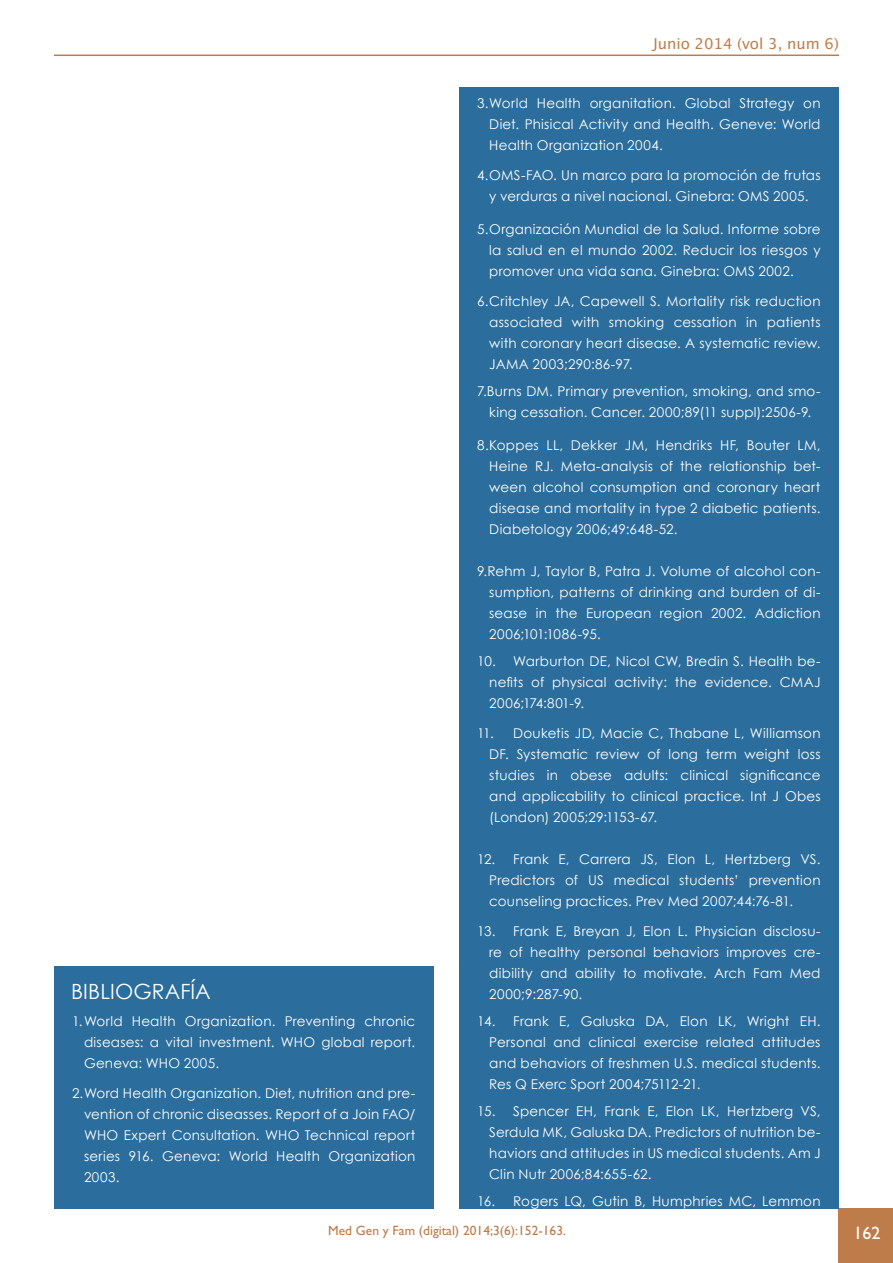
<style>
.page{position:relative;width:893px;height:1263px;background:#fff}
.page>*{position:absolute;margin:0;border:0;box-sizing:border-box;transform-origin:0 0}
.t1{font:21px "Century Gothic";letter-spacing:.005em;color:#fff}
.t2{font:18px "Gill Sans";color:#fff}
.t3{font:15px "Lucida Grande";color:#bf7c4b}
.t4{font:13.5px/21px "Century Gothic";letter-spacing:.015em;color:#fff;text-align:justify}
.t5{font:13.5px "Gill Sans";color:#bf7c4b}
</style>
<div class="page">
<hr style="left:54px;top:55px;width:785px;height:1px;background:#bf7c4b">
<div style="left:839px;top:1209px;width:54px;height:54px;background:#bf7c4b"></div>
<div style="left:459px;top:87px;width:380px;height:1122px;background:#2b6d9c"></div>
<div style="left:54px;top:967px;width:380px;height:242px;background:#2b6d9c"></div>
<h1 class="t1" style="left:71px;top:977px;width:141px">BIBLIOGRAFÍA</h1>
<p class="t4" style="left:84px;top:1010px;width:333px;text-indent:-12px">1.World Health Organization. Preventing chronic diseases: a vital investment. WHO global report.<br>Geneva: WHO 2005.</p>
<p class="t4" style="left:84px;top:1082px;width:333px;text-indent:-12px">2.Word Health Organization. Diet, nutrition and pre&shy;vention of chronic diseasses. Report of a Join FAO/ WHO Expert Consultation. WHO Technical report series 916. Geneva: World Health Organization 2003.</p>
<p class="t3" style="left:653px;top:35px;width:187px">Junio 2014 (vol 3, num 6)</p>
<p class="t4" style="left:489px;top:92px;width:333px;text-indent:-12px">3.World Health organitation. Global Strategy on Diet. Phisical Activity and Health. Geneve: World Health Organization 2004.</p>
<p class="t4" style="left:477px;top:164px;width:345px;text-align:center">4.OMS-FAO. Un marco para la promoción de frutas y verduras a nivel nacional. Ginebra: OMS 2005.</p>
<p class="t4" style="left:489px;top:218px;width:333px;text-indent:-12px">5.Organización Mundial de la Salud. Informe sobre la salud en el mundo 2002. Reducir los riesgos y promover una vida sana. Ginebra: OMS 2002.</p>
<p class="t4" style="left:489px;top:290px;width:333px;text-indent:-12px">6.Critchley JA, Capewell S. Mortality risk reduction associated with smoking cessation in patients with coronary heart disease. A systematic review.<br>JAMA 2003;290:86-97.</p>
<p class="t4" style="left:477px;top:380px;width:345px;text-align:center">7.Burns DM. Primary prevention, smoking, and smo&shy;king cessation. Cancer. 2000;89(11 suppl):2506-9.</p>
<p class="t4" style="left:489px;top:434px;width:333px;text-indent:-12px">8.Koppes LL, Dekker JM, Hendriks HF, Bouter LM, Heine RJ. Meta-analysis of the relationship bet&shy;ween alcohol consumption and coronary heart disease and mortality in type 2 diabetic patients.<br>Diabetology 2006;49:648-52.</p>
<p class="t4" style="left:489px;top:560px;width:333px;text-indent:-12px">9.Rehm J, Taylor B, Patra J. Volume of alcohol con&shy;sumption, patterns of drinking and burden of di&shy;sease in the European region 2002. Addiction 2006;101:1086-95.</p>
<p class="t4" style="left:489px;top:650px;width:333px;text-indent:-12px">10. Warburton DE, Nicol CW, Bredin S. Health be&shy;nefits of physical activity: the evidence. CMAJ 2006;174:801-9.</p>
<p class="t4" style="left:489px;top:723px;width:333px;text-indent:-12px">11. Douketis JD, Macie C, Thabane L, Williamson DF. Systematic review of long term weight loss studies in obese adults: clinical significance and applicability to clinical practice. Int J Obes (London) 2005;29:1153-67.</p>
<p class="t4" style="left:489px;top:849px;width:333px;text-indent:-12px">12. Frank E, Carrera JS, Elon L, Hertzberg VS.<br>Predictors of US medical students’ prevention counseling practices. Prev Med 2007;44:76-81.</p>
<p class="t4" style="left:489px;top:921px;width:333px;text-indent:-12px">13. Frank E, Breyan J, Elon L. Physician disclosu&shy;re of healthy personal behaviors improves cre&shy;dibility and ability to motivate. Arch Fam Med 2000;9:287-90.</p>
<p class="t4" style="left:489px;top:1011px;width:333px;text-indent:-12px">14. Frank E, Galuska DA, Elon LK, Wright EH.<br>Personal and clinical exercise related attitudes and behaviors of freshmen U.S. medical students.<br>Res Q Exerc Sport 2004;75112-21.</p>
<p class="t4" style="left:489px;top:1101px;width:333px;text-indent:-12px">15. Spencer EH, Frank E, Elon LK, Hertzberg VS, Serdula MK, Galuska DA. Predictors of nutrition be&shy;haviors and attitudes in US medical students. Am J Clin Nutr 2006;84:655-62.</p>
<p class="t4" style="left:477px;top:1191px;width:345px">16. Rogers LQ, Gutin B, Humphries MC, Lemmon</p>
<p class="t5" style="left:328px;top:1222px;width:239px">Med Gen y Fam (digital) 2014;3(6):152-163.</p>
<h2 class="t2" style="left:854px;top:1222px;width:28px">162</h2>
</div>
